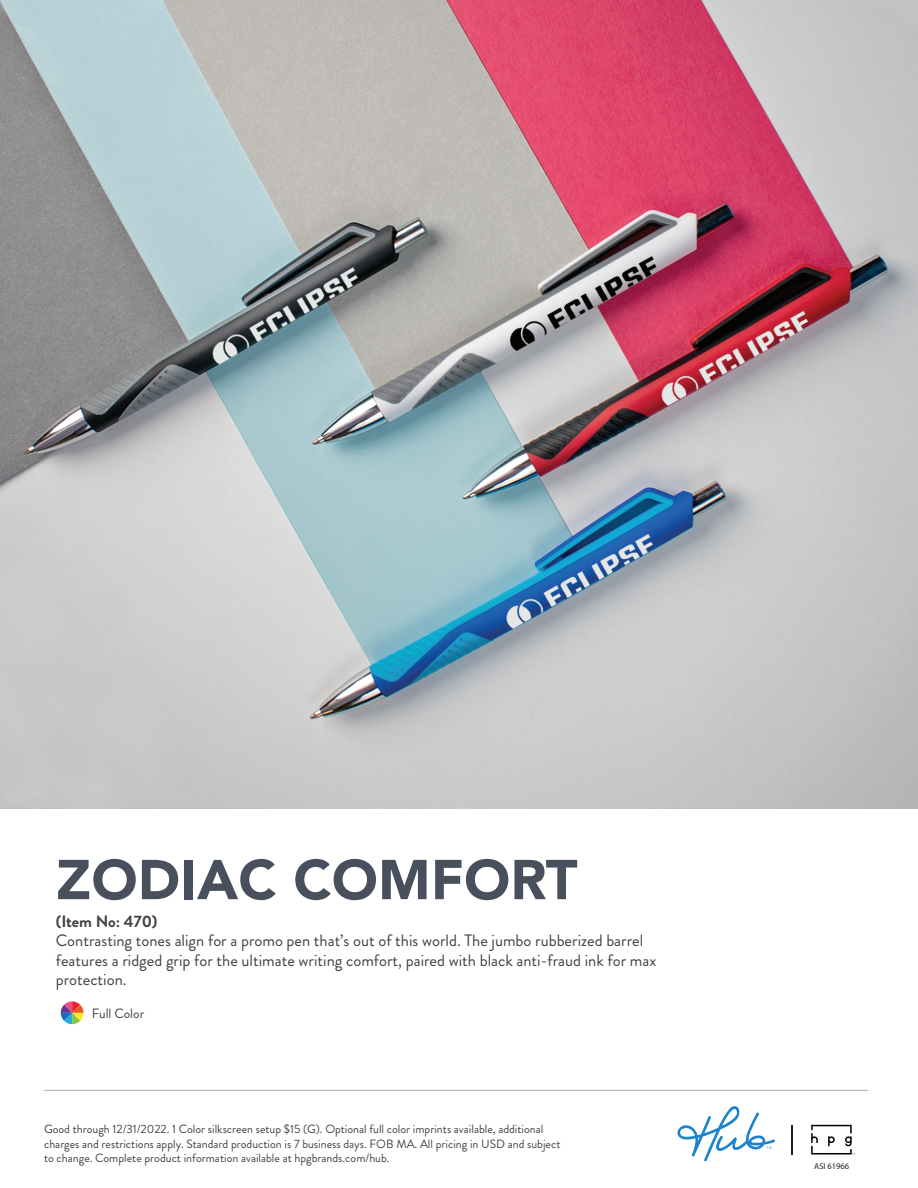
<style>
.page{position:relative;width:918px;height:1188px;background:#fff}
.page>*{position:absolute;margin:0;border:0;box-sizing:border-box;transform-origin:0 0}
.t1{font:900 55.5px "Avenir";letter-spacing:.005em;color:#47505c}
.t2{font:16.5px/19.5px "Brandon Grotesque";color:#434143}
.t3{font:700 16.5px "Brandon Grotesque";letter-spacing:-.005em;color:#434143}
.t4{font:13.5px "Brandon Grotesque";color:#434143}
.t5{font:12px/14.4px "Brandon Grotesque";color:#434143}
.t6{font:8.55px "Myriad Pro";color:#231f20}
.s1{color:#414042}
</style>
<div class="page">
<svg style="left:677px;top:1106px;width:98px;height:55px"></svg>
<svg style="left:811px;top:1125px;width:44px;height:30px"></svg>
<hr style="left:791px;top:1125px;width:1px;height:30px;background:#211e1e">
<hr style="left:44px;top:1090px;width:824px;height:1px;background:#a8a9ad">
<img style="left:0;top:0;width:918px;height:809px">
<svg style="left:61px;top:1001px;width:23px;height:23px"></svg>
<h1 class="t1" style="left:56px;top:832px;width:523px">ZODIAC COMFORT</h1>
<h2 class="t3" style="left:56px;top:910px;width:103px">(Item No: 470)</h2>
<h2 class="t2" style="left:56px;top:931px;width:602px">Contrasting tones align for a promo pen that’s out of this world. The jumbo rubberized barrel features a ridged grip for the ultimate writing comfort, paired with black anti-fraud ink for max protection.</h2>
<p class="t4" style="left:92px;top:1004px;width:54px">Full Color</p>
<p class="t5" style="left:44px;top:1122px;width:518px">Good through 12/31/2022. 1 Color silkscreen setup $15 (G). <span class="s1">Optional full color imprints available, additional charges and restrictions apply.</span> Standard production is 7 business days. FOB MA. All pricing in USD and subject to change. Complete product information available at hpgbrands.com/hub.</p>
<p class="t6" style="left:814px;top:1161px;width:37px">ASI 61966</p>
</div>
